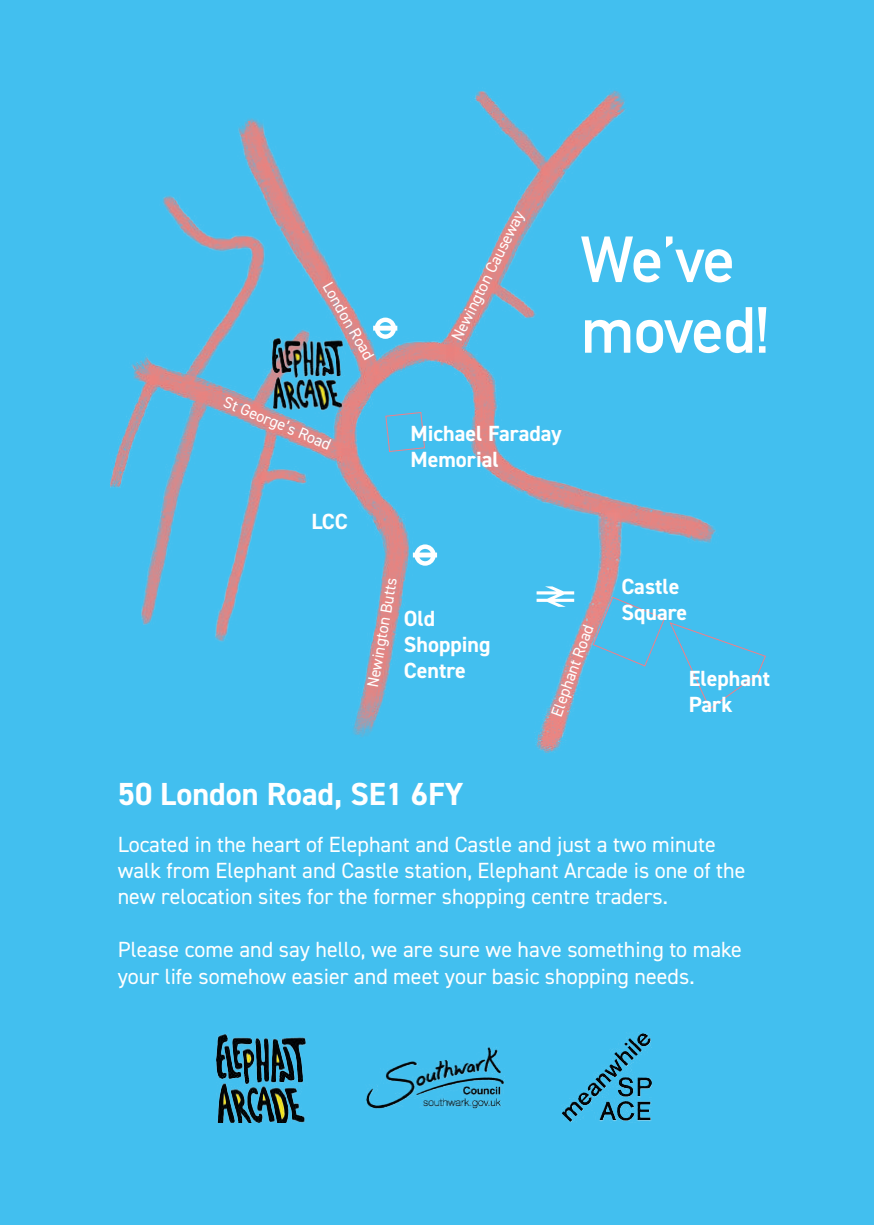
<style>
.page{position:relative;width:874px;height:1225px;background:#fff}
.page>*{position:absolute;margin:0;border:0;box-sizing:border-box;transform-origin:0 0}
.t1{font:700 64px/70.6px "DIN Alternate";letter-spacing:-.025em;color:#fff}
.t2{font:700 32px "DIN2014";color:#fff}
.t3{font:22px/26.4px "DIN2014";color:#fff}
.t4{font:700 22px/26px "DIN2014";color:#fff}
.t5{font:16px "DIN2014";color:#fff}
</style>
<div class="page">
<div style="left:0;top:0;width:873px;height:1225px;background:#42bfef"></div>
<img style="left:110px;top:90px;width:606px;height:663px">
<img style="left:268px;top:331px;width:77px;height:86px">
<svg style="left:536px;top:586px;width:38px;height:21px"></svg>
<svg style="left:412px;top:544px;width:25px;height:22px"></svg>
<svg style="left:373px;top:317px;width:24px;height:22px"></svg>
<svg style="left:384px;top:411px;width:41px;height:41px"></svg>
<svg style="left:591px;top:596px;width:175px;height:114px"></svg>
<img style="left:216px;top:1033px;width:93px;height:90px">
<img style="left:561px;top:1032px;width:90px;height:90px">
<img style="left:365px;top:1047px;width:139px;height:61px">
<p class="t5" style="left:335px;top:278px;width:88px;rotate:60deg">London Road</p>
<p class="t5" style="left:228px;top:391px;width:116px;rotate:23deg">St George’s Road</p>
<p class="t4" style="left:311px;top:508px;width:38px">LCC</p>
<p class="t5" style="left:446px;top:334px;width:144px;rotate:-63deg">Newington Causeway</p>
<h1 class="t1" style="left:580px;top:220px;width:191px">We’ve moved!</h1>
<p class="t4" style="left:410px;top:420px;width:153px">Michael Faraday<br>Memorial</p>
<p class="t5" style="left:362px;top:685px;width:112px;rotate:-80deg">Newington Butts</p>
<p class="t4" style="left:403px;top:605px;width:88px">Old<br>Shopping<br>Centre</p>
<h2 class="t2" style="left:118px;top:773px;width:347px">50 London Road, SE1 6FY</h2>
<p class="t5" style="left:546px;top:712px;width:98px;rotate:-70deg">Elephant Road</p>
<p class="t4" style="left:621px;top:573px;width:67px">Castle<br>Square</p>
<p class="t4" style="left:688px;top:665px;width:83px">Elephant<br>Park</p>
<p class="t3" style="left:118px;top:830px;width:629px">Located in the heart of Elephant and Castle and just a two minute walk from Elephant and Castle station, Elephant Arcade is one of the new relocation sites for the former shopping centre traders.</p>
<p class="t3" style="left:118px;top:936px;width:625px">Please come and say hello, we are sure we have something to make your life somehow easier and meet your basic shopping needs.</p>
</div>
